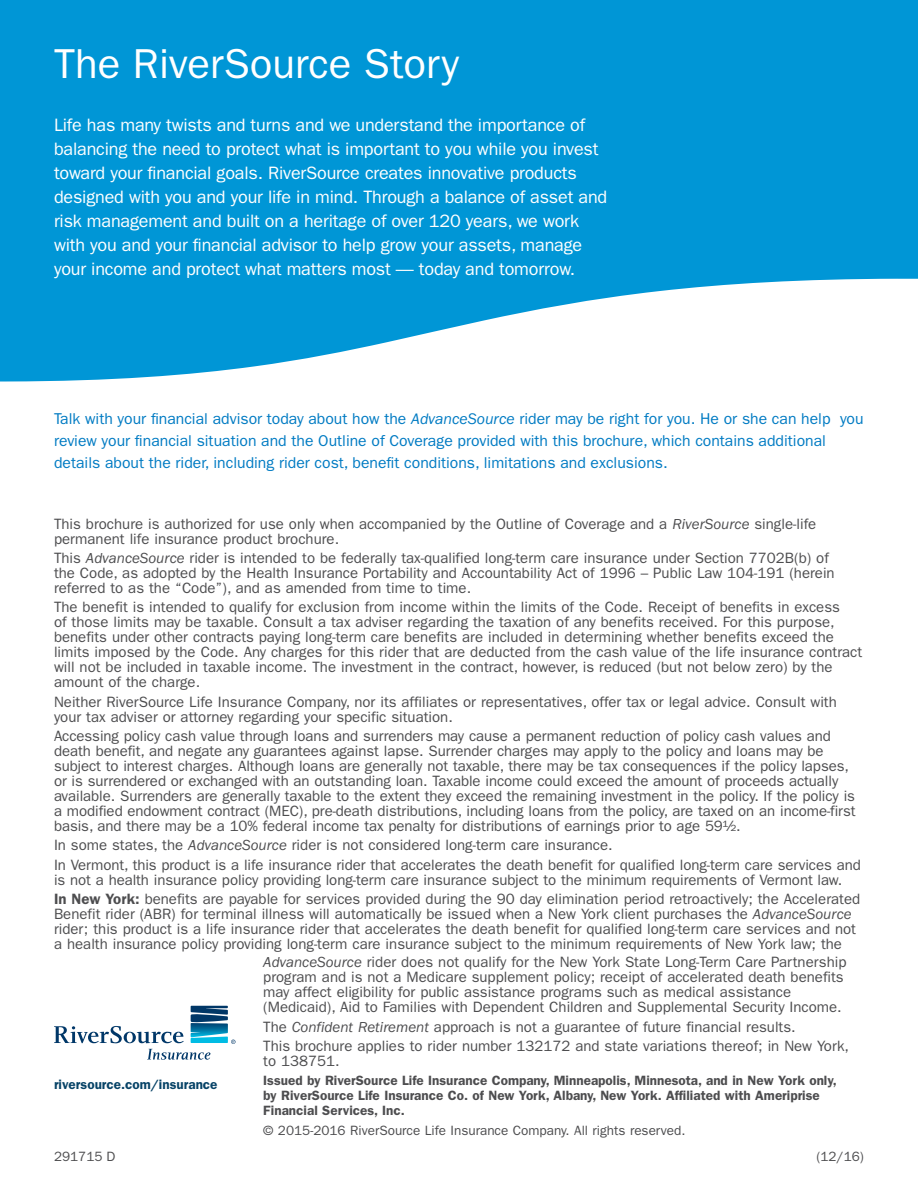
<style>
.page{position:relative;width:918px;height:1188px;background:#fff}
.page>*{position:absolute;margin:0;border:0;box-sizing:border-box;transform-origin:0 0}
.t1{font:42px "ITC Franklin Gothic Std";color:#fff}
.t2{font:18px/24px "ITC Franklin Gothic Std";letter-spacing:-.01em;color:#fff}
.t3{font:15.75px/21.8px "ITC Franklin Gothic Std";color:#007bc3}
.t4{font:15px/15px "ITC Franklin Gothic Std";color:#4d4d4f}
.t5{font:600 13.5px/15px "ITC Franklin Gothic Std";color:#4d4d4f}
.t6{font:13.5px "ITC Franklin Gothic Std";color:#4d4d4f}
.t7{font:600 13.5px "ITC Franklin Gothic Std";color:#074367}
.s1{font-style:italic}
.s2{font-weight:600}
</style>
<div class="page">
<svg style="left:54px;top:1006px;width:182px;height:54px"></svg>
<svg style="left:0;top:0;width:918px;height:382px;fill:#0096d6"></svg>
<h1 class="t1" style="left:54px;top:40px;width:407px">The RiverSource Story</h1>
<p class="t2" style="left:54px;top:113px;width:555px">Life has many twists and turns and we understand the importance of balancing the need to protect what is important to you while you invest toward your financial goals. RiverSource creates innovative products designed with you and your life in mind. Through a balance of asset and risk management and built on a heritage of over 120 years, we work with you and your financial advisor to help grow your assets, manage your income and protect what matters most — today and tomorrow.</p>
<p class="t3" style="left:54px;top:408px;width:811px">Talk with your financial advisor today about how the <span class="s1">AdvanceSource</span> rider may be right for you. He or she can help you review your financial situation and the Outline of Coverage provided with this brochure, which contains additional details about the rider, including rider cost, benefit conditions, limitations and exclusions.</p>
<p class="t4" style="left:54px;top:516px;width:764px">This brochure is authorized for use only when accompanied by the Outline of Coverage and a <span class="s1">RiverSource</span> single-life permanent life insurance product brochure.</p>
<p class="t4" style="left:54px;top:551px;width:782px">This <span class="s1">AdvanceSource</span> rider is intended to be federally tax-qualified long-term care insurance under Section 7702B(b) of the Code, as adopted by the Health Insurance Portability and Accountability Act of 1996 – Public Law 104-191 (herein referred to as the “Code”), and as amended from time to time.</p>
<p class="t4" style="left:54px;top:600px;width:810px">The benefit is intended to qualify for exclusion from income within the limits of the Code. Receipt of benefits in excess<br>of those limits may be taxable. Consult a tax adviser regarding the taxation of any benefits received. For this purpose, benefits under other contracts paying long-term care benefits are included in determining whether benefits exceed the limits imposed by the Code. Any charges for this rider that are deducted from the cash value of the life insurance contract will not be included in taxable income. The investment in the contract, however, is reduced (but not below zero) by the amount of the charge.</p>
<p class="t4" style="left:54px;top:694px;width:784px">Neither RiverSource Life Insurance Company, nor its affiliates or representatives, offer tax or legal advice. Consult with your tax adviser or attorney regarding your specific situation.</p>
<p class="t4" style="left:54px;top:729px;width:803px">Accessing policy cash value through loans and surrenders may cause a permanent reduction of policy cash values and death benefit, and negate any guarantees against lapse. Surrender charges may apply to the policy and loans may be subject to interest charges. Although loans are generally not taxable, there may be tax consequences if the policy lapses, or is surrendered or exchanged with an outstanding loan. Taxable income could exceed the amount of proceeds actually available. Surrenders are generally taxable to the extent they exceed the remaining investment in the policy. If the policy is a modified endowment contract (MEC), pre-death distributions, including loans from the policy, are taxed on an income-first basis, and there may be a 10% federal income tax penalty for distributions of earnings prior to age 59½.</p>
<p class="t4" style="left:54px;top:836px;width:808px;line-height:19.4px">In some states, the <span class="s1">AdvanceSource</span> rider is not considered long-term care insurance.<br>In Vermont, this product is a life insurance rider that accelerates the death benefit for qualified long-term care services and</p>
<p class="t4" style="left:54px;top:870px;width:808px;line-height:19.4px">is not a health insurance policy providing long-term care insurance subject to the minimum requirements of Vermont law.<br><span class="s2">In New York:</span> benefits are payable for services provided during the 90 day elimination period retroactively; the Accelerated</p>
<p class="t4" style="left:54px;top:907px;width:804px">Benefit rider (ABR) for terminal illness will automatically be issued when a New York client purchases the <span class="s1">AdvanceSource </span>rider; this product is a life insurance rider that accelerates the death benefit for qualified long-term care services and not a health insurance policy providing long-term care insurance subject to the minimum requirements of New York law; the</p>
<p class="t7" style="left:54px;top:1077px;width:165px">riversource.com/insurance</p>
<p class="t4" style="left:263px;top:955px;width:585px"><span class="s1">AdvanceSource</span> rider does not qualify for the New York State Long-Term Care Partnership program and is not a Medicare supplement policy; receipt of accelerated death benefits may affect eligibility for public assistance programs such as medical assistance (Medicaid), Aid to Families with Dependent Children and Supplemental Security Income.</p>
<p class="t4" style="left:263px;top:1017px;width:587px;line-height:19.4px">The <span class="s1">Confident Retirement</span> approach is not a guarantee of future financial results.<br>This brochure applies to rider number 132172 and state variations thereof; in New York,</p>
<p class="t4" style="left:263px;top:1053px;width:78px">to 138751.</p>
<p class="t5" style="left:263px;top:1073px;width:575px">Issued by RiverSource Life Insurance Company, Minneapolis, Minnesota, and in New York only, by RiverSource Life Insurance Co. of New York, Albany, New York. Affiliated with Ameriprise<br>Financial Services, Inc.</p>
<p class="t6" style="left:263px;top:1122px;width:424px">© 2015-2016 RiverSource Life Insurance Company. All rights reserved.</p>
<p class="t6" style="left:54px;top:1149px;width:63px">291715 D</p>
<p class="t6" style="left:816px;top:1149px;width:49px">(12/16)</p>
</div>
